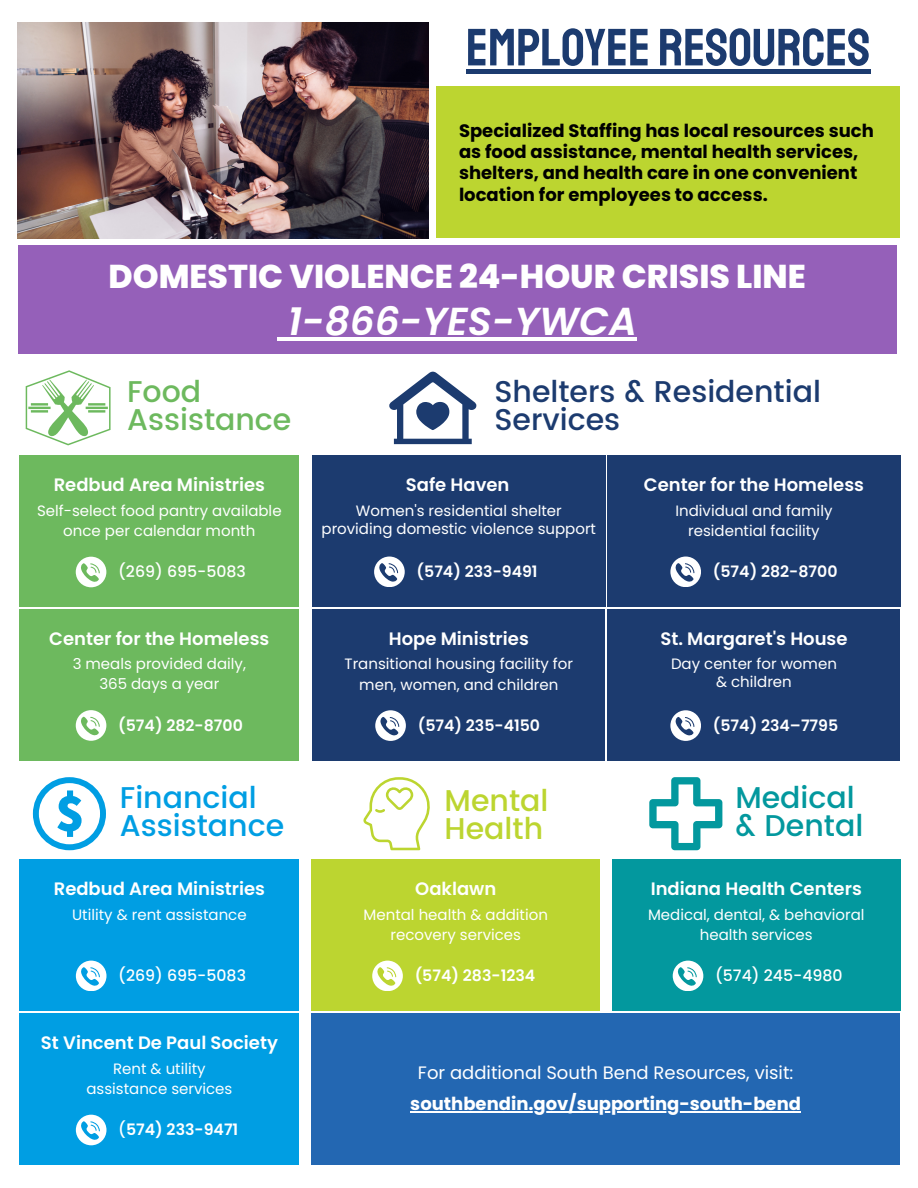
<style>
.page{position:relative;width:918px;height:1188px;background:#fff}
.page>*{position:absolute;margin:0;border:0;box-sizing:border-box;transform-origin:0 0}
.t1{font:52.5px "Staatliches";color:#1c3b6f}
.t2{font:italic 600 39px "Poppins";color:#fff}
.t3{font:800 33px "Poppins";color:#fff}
.t4{font:500 30px/28.2px "Poppins";color:#1c3b6f}
.t5{font:500 30px/28.2px "Poppins";color:#009ee3}
.t6{font:500 30px/28.2px "Poppins";color:#6db95e}
.t7{font:500 30px/28.2px "Poppins";color:#03989e}
.t8{font:500 30px/28.2px "Poppins";color:#bcd530}
.t9{font:600 18px "Poppins";color:#fff}
.t10{font:700 18px/21.3px "Poppins";color:#000}
.t11{font:18px "Poppins";color:#fff}
.t12{font:700 18px "Poppins";color:#fff}
.t13{font:600 15.75px "Poppins";color:#fff}
.t14{font:500 15.75px "Poppins";color:#fff}
.t15{font:15px/20.2px "Poppins";color:#fff;text-align:center}
.s1{font-weight:500}
</style>
<div class="page">
<img style="left:18px;top:23px;width:410px;height:216px">
<div style="left:437px;top:87px;width:463px;height:151px;background:#bcd530"></div>
<div style="left:312px;top:455px;width:293px;height:152px;background:#1c3b6f"></div>
<div style="left:608px;top:455px;width:292px;height:152px;background:#1c3b6f"></div>
<svg style="left:374px;top:557px;width:30px;height:30px"></svg>
<svg style="left:389px;top:372px;width:87px;height:72px"></svg>
<div style="left:19px;top:455px;width:280px;height:152px;background:#6db95e"></div>
<div style="left:19px;top:609px;width:280px;height:151px;background:#6db95e"></div>
<div style="left:20px;top:859px;width:279px;height:151px;background:#009ee3"></div>
<div style="left:20px;top:1013px;width:279px;height:152px;background:#009ee3"></div>
<div style="left:312px;top:1013px;width:588px;height:152px;background:#2367b2"></div>
<svg style="left:76px;top:710px;width:30px;height:31px"></svg>
<svg style="left:670px;top:557px;width:31px;height:30px"></svg>
<div style="left:612px;top:859px;width:288px;height:151px;background:#03989e"></div>
<div style="left:312px;top:859px;width:288px;height:151px;background:#bcd530"></div>
<svg style="left:372px;top:961px;width:31px;height:30px"></svg>
<svg style="left:76px;top:961px;width:30px;height:30px"></svg>
<svg style="left:673px;top:961px;width:30px;height:30px"></svg>
<svg style="left:76px;top:1115px;width:30px;height:30px"></svg>
<svg style="left:33px;top:777px;width:73px;height:73px"></svg>
<svg style="left:363px;top:777px;width:67px;height:73px"></svg>
<div style="left:312px;top:609px;width:293px;height:151px;background:#1c3b6f"></div>
<div style="left:608px;top:609px;width:292px;height:151px;background:#1c3b6f"></div>
<svg style="left:670px;top:710px;width:31px;height:31px"></svg>
<svg style="left:375px;top:710px;width:31px;height:31px"></svg>
<svg style="left:76px;top:557px;width:30px;height:30px"></svg>
<svg style="left:26px;top:370px;width:84px;height:75px"></svg>
<svg style="left:649px;top:777px;width:73px;height:73px"></svg>
<hr style="left:466px;top:69px;width:404px;height:4px;background:#1c3b6f">
<div style="left:18px;top:245px;width:879px;height:109px;background:#9560b9"></div>
<hr style="left:277px;top:337px;width:11px;height:4px;background:#fff">
<hr style="left:288px;top:337px;width:349px;height:4px;background:#fff">
<hr style="left:410px;top:1112px;width:391px;height:1px;background:#fff">
<h1 class="t1" style="left:466px;top:16px;width:406px">EMPLOYEE RESOURCES</h1>
<p class="t10" style="left:459px;top:120px;width:416px">Specialized Staffing has local resources such as food assistance, mental health services, shelters, and health care in one convenient location for employees to access.</p>
<h3 class="t3" style="left:108px;top:254px;width:699px">DOMESTIC VIOLENCE 24-HOUR CRISIS LINE</h3>
<h2 class="t2" style="left:288px;top:294px;width:351px">1-866-YES-YWCA</h2>
<h3 class="t6" style="left:127px;top:378px;width:166px">Food<br>Assistance</h3>
<p class="t9" style="left:54px;top:472px;width:213px">Redbud Area Ministries</p>
<p class="t15" style="left:37px;top:500px;width:246px">Self-select food pantry available once per calendar month</p>
<p class="t14" style="left:118px;top:561px;width:129px">(269) 695-5083</p>
<p class="t9" style="left:49px;top:626px;width:222px">Center for the Homeless</p>
<p class="t15" style="left:73px;top:654px;width:175px">3 meals provided daily,<br>365 days a year</p>
<p class="t13" style="left:118px;top:714px;width:126px">(574) 282-8700</p>
<h3 class="t4" style="left:494px;top:378px;width:328px">Shelters &amp; Residential<br>Services</h3>
<p class="t9" style="left:406px;top:472px;width:105px">Safe Haven</p>
<p class="t15" style="left:322px;top:501px;width:276px;line-height:18px">Women's residential shelter providing domestic violence support</p>
<p class="t9" style="left:644px;top:472px;width:222px">Center for the Homeless</p>
<p class="t15" style="left:675px;top:500px;width:158px">Individual and family residential facility</p>
<p class="t13" style="left:417px;top:560px;width:123px">(574) 233-9491</p>
<p class="t13" style="left:713px;top:560px;width:126px">(574) 282-8700</p>
<p class="t9" style="left:389px;top:626px;width:142px">Hope Ministries</p>
<p class="t15" style="left:345px;top:654px;width:230px">Transitional housing facility for men, women, and children</p>
<p class="t9" style="left:660px;top:626px;width:189px">St. Margaret's House</p>
<p class="t15" style="left:671px;top:655px;width:167px;line-height:18px">Day center for women &amp; children</p>
<p class="t13" style="left:418px;top:714px;width:124px">(574) 235-4150</p>
<p class="t13" style="left:713px;top:714px;width:127px">(574) 234–7795</p>
<h3 class="t5" style="left:120px;top:784px;width:166px">Financial<br>Assistance</h3>
<h3 class="t8" style="left:445px;top:786px;width:105px">Mental<br>Health</h3>
<p class="t9" style="left:54px;top:876px;width:213px">Redbud Area Ministries</p>
<p class="t15" style="left:72px;top:904px;width:176px">Utility &amp; rent assistance</p>
<p class="t14" style="left:118px;top:964px;width:129px">(269) 695-5083</p>
<p class="t9" style="left:415px;top:876px;width:83px">Oaklawn</p>
<p class="t15" style="left:364px;top:904px;width:186px">Mental health &amp; addition recovery services</p>
<p class="t13" style="left:415px;top:964px;width:122px">(574) 283-1234</p>
<h3 class="t7" style="left:735px;top:784px;width:129px">Medical &amp; Dental</h3>
<p class="t9" style="left:651px;top:876px;width:213px">Indiana Health Centers</p>
<p class="t15" style="left:648px;top:904px;width:218px">Medical, dental, &amp; behavioral health services</p>
<p class="t14" style="left:715px;top:964px;width:129px">(574) 245-4980</p>
<p class="t9" style="left:41px;top:1030px;width:238px">St Vincent De Paul Society</p>
<p class="t15" style="left:86px;top:1058px;width:147px">Rent &amp; utility assistance services</p>
<p class="t13" style="left:118px;top:1119px;width:122px"><span class="s1">(</span>574) 233-9471</p>
<p class="t11" style="left:418px;top:1060px;width:377px">For additional South Bend Resources, visit:</p>
<p class="t12" style="left:410px;top:1092px;width:392px">southbendin.gov/supporting-south-bend</p>
</div>
